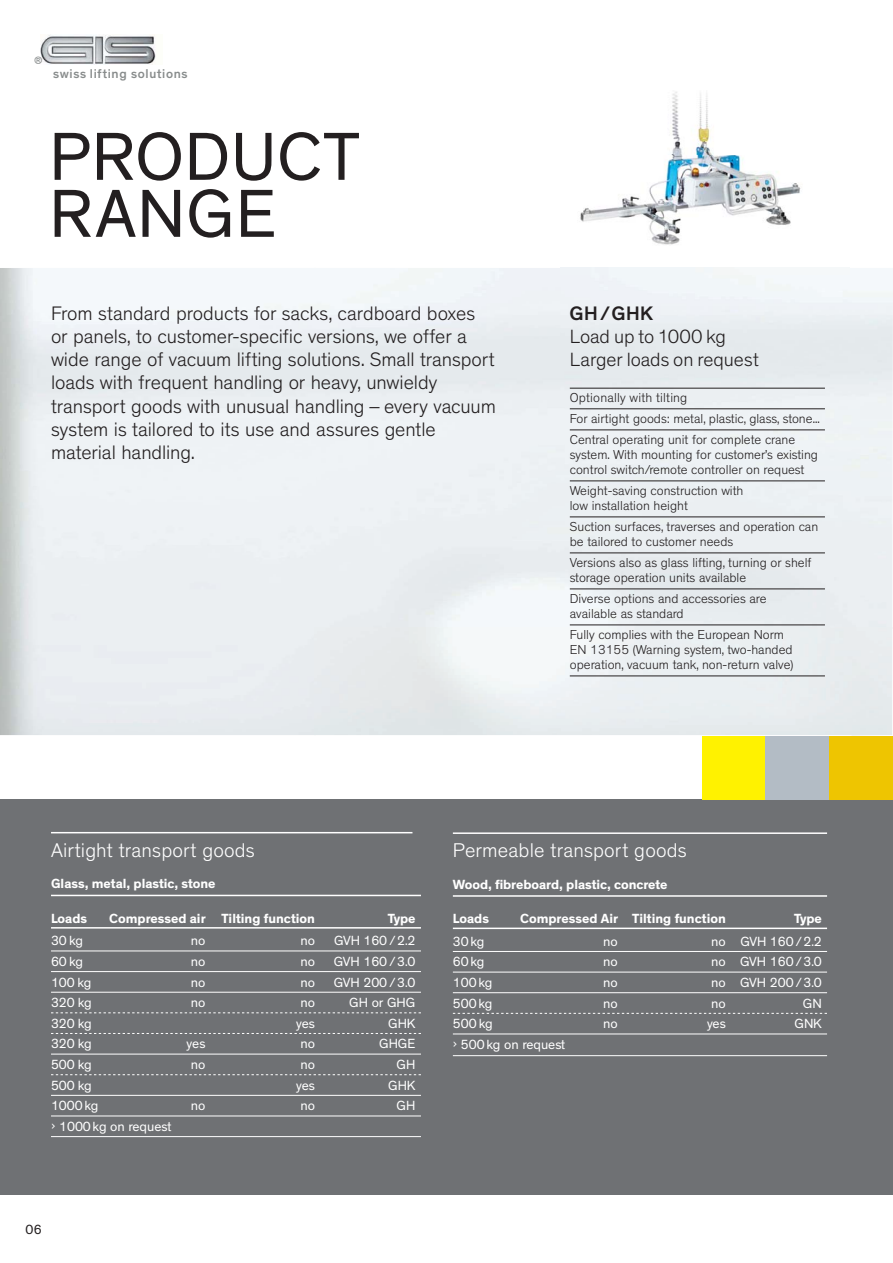
<style>
.page{position:relative;width:893px;height:1263px;background:#fff}
.page>*{position:absolute;margin:0;border:0;box-sizing:border-box;transform-origin:0 0}
.t1{font:69px/57px "Theinhardt";letter-spacing:.01em;color:#231f20}
.t2{font:300 20.25px "Theinhardt";letter-spacing:.01em;color:#fff}
.t3{font:300 19.8px/23.2px "Theinhardt";letter-spacing:-.005em;color:#231f20}
.t4{font:500 19.8px "Theinhardt";color:#231f20}
.t5{font:300 19.5px/23.2px "Theinhardt";letter-spacing:-.005em;color:#231f20}
.t6{font:13.5px "Theinhardt";color:#fff}
.t7{font:700 13.5px "Theinhardt";color:#fff}
.t8{font:13.5px "Theinhardt";color:#231f20}
.t9{font:300 13.2px/15px "Theinhardt";color:#231f20}
.t10{font:500 12.9px "Theinhardt";letter-spacing:.055em;color:#888c8c}
.t11{font:10.8px "Theinhardt";color:#888c8c}
.s1{font-family:"DINOT"}
</style>
<div class="page">
<img style="left:0;top:268px;width:893px;height:468px">
<hr style="left:570px;top:388px;width:255px;height:1px;background:#231f20">
<hr style="left:570px;top:409px;width:255px;height:1px;background:#231f20">
<hr style="left:570px;top:430px;width:255px;height:1px;background:#231f20">
<hr style="left:570px;top:481px;width:255px;height:1px;background:#231f20">
<hr style="left:570px;top:517px;width:255px;height:1px;background:#231f20">
<hr style="left:570px;top:553px;width:255px;height:1px;background:#231f20">
<hr style="left:570px;top:589px;width:255px;height:1px;background:#231f20">
<hr style="left:570px;top:625px;width:255px;height:1px;background:#231f20">
<hr style="left:570px;top:676px;width:255px;height:1px;background:#231f20">
<div style="left:0;top:799px;width:893px;height:396px;background:#6f7174"></div>
<hr style="left:453px;top:832px;width:374px;height:2px;background:#fff">
<hr style="left:453px;top:895px;width:374px;height:2px;background:#fff">
<hr style="left:453px;top:927px;width:374px;height:2px;background:#fff">
<hr style="left:453px;top:951px;width:374px;height:1px;background:#fff">
<hr style="left:453px;top:972px;width:374px;height:1px;background:#fff">
<hr style="left:453px;top:992px;width:374px;height:1px;background:#fff">
<svg style="left:453px;top:1013px;width:374px;height:1px"></svg>
<hr style="left:453px;top:1034px;width:374px;height:1px;background:#fff">
<hr style="left:453px;top:1055px;width:374px;height:1px;background:#fff">
<hr style="left:51px;top:832px;width:361px;height:1px;background:#fff">
<hr style="left:51px;top:895px;width:370px;height:1px;background:#fff">
<hr style="left:51px;top:927px;width:370px;height:1px;background:#fff">
<hr style="left:51px;top:951px;width:370px;height:1px;background:#fff">
<hr style="left:51px;top:971px;width:370px;height:1px;background:#fff">
<hr style="left:51px;top:992px;width:370px;height:1px;background:#fff">
<svg style="left:51px;top:1012px;width:370px;height:1px"></svg>
<svg style="left:51px;top:1033px;width:370px;height:1px"></svg>
<hr style="left:51px;top:1054px;width:370px;height:1px;background:#fff">
<svg style="left:51px;top:1074px;width:370px;height:1px"></svg>
<hr style="left:51px;top:1095px;width:370px;height:1px;background:#fff">
<hr style="left:51px;top:1116px;width:370px;height:1px;background:#fff">
<hr style="left:51px;top:1136px;width:370px;height:1px;background:#fff">
<div style="left:829px;top:736px;width:64px;height:63px;background:#eec501"></div>
<div style="left:702px;top:736px;width:63px;height:63px;background:#fff200"></div>
<div style="left:765px;top:736px;width:64px;height:63px;background:#b3bcc5"></div>
<img style="left:561px;top:154px;width:289px;height:120px">
<img style="left:672px;top:92px;width:42px;height:62px">
<img style="left:40px;top:35px;width:116px;height:30px">
<p class="t11" style="left:34px;top:56px;width:10px">®</p>
<p class="t10" style="left:53px;top:68px;width:136px">swiss lifting solutions</p>
<h1 class="t1" style="left:49px;top:136px;width:312px">PRODUCT<br>RANGE</h1>
<p class="t3" style="left:51px;top:304px;width:446px">From standard products for sacks, cardboard boxes or panels, to customer-specific versions, we offer a wide range of vacuum lifting solutions. Small transport loads with frequent handling or heavy, unwieldy transport goods with unusual handling – every vacuum system is tailored to its use and assures gentle material handling.</p>
<h3 class="t4" style="left:570px;top:306px;width:85px">GH / GHK</h3>
<h3 class="t5" style="left:570px;top:327px;width:190px">Load up to 1000 kg<br>Larger loads on request</h3>
<p class="t9" style="left:570px;top:389px;width:251px;line-height:21px">Optionally with tilting<br>For airtight goods: metal, plastic, glass, stone...<br>Central operating unit for complete crane</p>
<p class="t9" style="left:570px;top:449px;width:250px">system. With mounting for customer’s existing control switch/remote controller on request</p>
<p class="t9" style="left:570px;top:485px;width:175px">Weight-saving construction with low installation height</p>
<p class="t9" style="left:570px;top:521px;width:250px">Suction surfaces, traverses and operation can be tailored to customer needs</p>
<p class="t9" style="left:570px;top:557px;width:243px">Versions also as glass lifting, turning or shelf storage operation units available</p>
<p class="t9" style="left:570px;top:593px;width:198px">Diverse options and accessories are available as standard</p>
<p class="t9" style="left:570px;top:629px;width:225px">Fully complies with the European Norm<br>EN 13155 (Warning system, two-handed operation, vacuum tank, non-return valve)</p>
<h2 class="t2" style="left:51px;top:842px;width:205px">Airtight transport goods</h2>
<p class="t7" style="left:51px;top:879px;width:166px">Glass, metal, plastic, stone</p>
<p class="t7" style="left:51px;top:913px;width:38px">Loads</p>
<p class="t7" style="left:109px;top:913px;width:207px">Compressed air Tilting function</p>
<p class="t7" style="left:388px;top:913px;width:29px">Type</p>
<p class="t6" style="left:51px;top:936px;width:34px">30 kg</p>
<p class="t6" style="left:191px;top:936px;width:16px">no</p>
<p class="t6" style="left:300px;top:936px;width:16px">no</p>
<p class="t6" style="left:334px;top:936px;width:83px">GVH 160 / 2.2</p>
<p class="t6" style="left:51px;top:956px;width:34px">60 kg</p>
<p class="t6" style="left:191px;top:956px;width:16px">no</p>
<p class="t6" style="left:300px;top:956px;width:16px">no</p>
<p class="t6" style="left:334px;top:956px;width:83px">GVH 160 / 3.0</p>
<p class="t6" style="left:51px;top:977px;width:42px">100 kg</p>
<p class="t6" style="left:191px;top:977px;width:16px">no</p>
<p class="t6" style="left:300px;top:977px;width:16px">no</p>
<p class="t6" style="left:334px;top:977px;width:83px">GVH 200 / 3.0</p>
<p class="t6" style="left:51px;top:997px;width:42px">320 kg</p>
<p class="t6" style="left:191px;top:997px;width:16px">no</p>
<p class="t6" style="left:300px;top:997px;width:16px">no</p>
<p class="t6" style="left:349px;top:997px;width:68px">GH or GHG</p>
<p class="t6" style="left:51px;top:1018px;width:42px">320 kg</p>
<p class="t6" style="left:296px;top:1018px;width:20px">yes</p>
<p class="t6" style="left:388px;top:1018px;width:29px">GHK</p>
<p class="t6" style="left:51px;top:1039px;width:42px">320 kg</p>
<p class="t6" style="left:187px;top:1039px;width:20px">yes</p>
<p class="t6" style="left:300px;top:1039px;width:16px">no</p>
<p class="t6" style="left:379px;top:1039px;width:38px">GHGE</p>
<p class="t6" style="left:51px;top:1059px;width:42px">500 kg</p>
<p class="t6" style="left:191px;top:1059px;width:16px">no</p>
<p class="t6" style="left:300px;top:1059px;width:16px">no</p>
<p class="t6" style="left:397px;top:1059px;width:20px">GH</p>
<p class="t6" style="left:51px;top:1080px;width:42px">500 kg</p>
<p class="t6" style="left:296px;top:1080px;width:20px">yes</p>
<p class="t6" style="left:388px;top:1080px;width:29px">GHK</p>
<p class="t6" style="left:51px;top:1101px;width:49px">1000 kg</p>
<p class="t6" style="left:191px;top:1101px;width:16px">no</p>
<p class="t6" style="left:300px;top:1101px;width:16px">no</p>
<p class="t6" style="left:397px;top:1101px;width:20px">GH</p>
<p class="t6" style="left:51px;top:1121px;width:122px"><span class="s1">›</span> 1000 kg on request</p>
<p class="t8" style="left:26px;top:1224px;width:18px">06</p>
<h2 class="t2" style="left:453px;top:843px;width:235px">Permeable transport goods</h2>
<p class="t7" style="left:453px;top:879px;width:216px">Wood, fibreboard, plastic, concrete</p>
<p class="t7" style="left:453px;top:914px;width:38px">Loads</p>
<p class="t7" style="left:520px;top:914px;width:207px">Compressed Air Tilting function</p>
<p class="t7" style="left:794px;top:914px;width:29px">Type</p>
<p class="t6" style="left:453px;top:936px;width:33px">30 kg</p>
<p class="t6" style="left:603px;top:936px;width:16px">no</p>
<p class="t6" style="left:711px;top:936px;width:112px">no GVH 160 / 2.2</p>
<p class="t6" style="left:453px;top:957px;width:33px">60 kg</p>
<p class="t6" style="left:603px;top:957px;width:16px">no</p>
<p class="t6" style="left:711px;top:957px;width:112px">no GVH 160 / 3.0</p>
<p class="t6" style="left:453px;top:977px;width:41px">100 kg</p>
<p class="t6" style="left:603px;top:977px;width:16px">no</p>
<p class="t6" style="left:711px;top:977px;width:112px">no GVH 200 / 3.0</p>
<p class="t6" style="left:453px;top:998px;width:41px">500 kg</p>
<p class="t6" style="left:603px;top:998px;width:16px">no</p>
<p class="t6" style="left:711px;top:998px;width:16px">no</p>
<p class="t6" style="left:803px;top:998px;width:21px">GN</p>
<p class="t6" style="left:453px;top:1019px;width:41px">500 kg</p>
<p class="t6" style="left:603px;top:1019px;width:16px">no</p>
<p class="t6" style="left:707px;top:1019px;width:20px">yes</p>
<p class="t6" style="left:794px;top:1019px;width:29px">GNK</p>
<p class="t6" style="left:453px;top:1039px;width:114px"><span class="s1">›</span> 500 kg on request</p>
</div>
